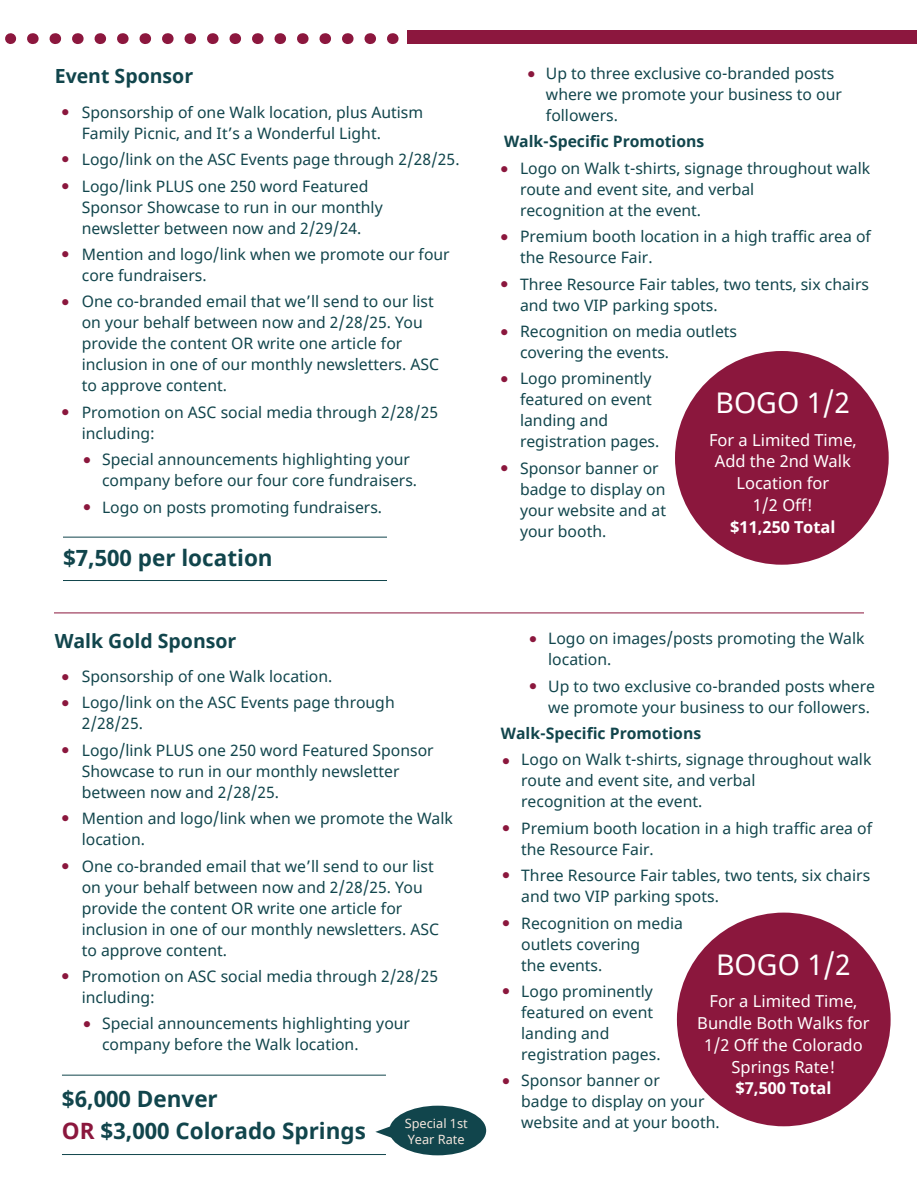
<style>
.page{position:relative;width:918px;height:1188px;background:#fff}
.page>*{position:absolute;margin:0;border:0;box-sizing:border-box;transform-origin:0 0}
.t1{font:28.5px "Noto Sans";color:#fff}
.t2{font:700 22.5px/31.5px "Noto Sans";color:#11454c}
.t3{font:700 19.5px "Noto Sans";color:#11454c}
.t4{font:16.5px/21.8px "Noto Sans";color:#fff;text-align:center}
.t5{font:700 16.5px "Noto Sans";color:#fff}
.t6{font:15.75px/21px "Noto Sans";color:#11454c}
.t7{font:700 15.75px "Noto Sans";color:#11454c}
.t8{font:12.75px/16.5px "Noto Sans";color:#f3e6dd}
.t9{font:10.5px "Wingdings";color:#8b173d}
.s1{color:#8b173d}
</style>
<div class="page">
<div style="left:408px;top:31px;width:509px;height:13px;background:#8c173e"></div>
<svg style="left:10px;top:33px;width:383px;height:11px"></svg>
<hr style="left:54px;top:613px;width:810px;height:1px;background:#8b173d">
<div style="left:675px;top:351px;width:214px;height:214px;background:#8b173d;border-radius:50%"></div>
<hr style="left:63px;top:537px;width:324px;height:1px;background:#11454c">
<hr style="left:63px;top:580px;width:324px;height:1px;background:#11454c">
<div style="left:677px;top:913px;width:214px;height:213px;background:#8b173d;border-radius:50%"></div>
<hr style="left:62px;top:1075px;width:324px;height:1px;background:#11454c">
<hr style="left:62px;top:1154px;width:324px;height:1px;background:#11454c">
<div style="left:389px;top:1106px;width:97px;height:49px;background:#11454c;border-radius:50%"></div>
<svg style="left:375px;top:1124px;width:17px;height:15px"></svg>
<p class="t3" style="left:55px;top:62px;width:140px">Event Sponsor</p>
<p class="t6" style="left:82px;top:102px;width:343px">Sponsorship of one Walk location, plus Autism<br>Family Picnic, and It’s a Wonderful Light.</p>
<p class="t6" style="left:82px;top:147px;width:379px;line-height:26.4px">Logo/link on the ASC Events page through 2/28/25.<br>Logo/link PLUS one 250 word Featured</p>
<p class="t6" style="left:82px;top:197px;width:302px">Sponsor Showcase to run in our monthly newsletter between now and 2/29/24.</p>
<p class="t6" style="left:82px;top:244px;width:370px">Mention and logo/link when we promote our four core fundraisers.</p>
<p class="t6" style="left:82px;top:292px;width:359px">One co-branded email that we’ll send to our list on your behalf between now and 2/28/25. You provide the content OR write one article for inclusion in one of our monthly newsletters. ASC to approve content.</p>
<p class="t6" style="left:82px;top:402px;width:358px">Promotion on ASC social media through 2/28/25 including:</p>
<p class="t6" style="left:102px;top:450px;width:317px">Special announcements highlighting your company before our four core fundraisers.</p>
<p class="t6" style="left:102px;top:497px;width:282px">Logo on posts promoting fundraisers.</p>
<p class="t9" style="left:62px;top:106px;width:9px">●</p>
<p class="t9" style="left:62px;top:154px;width:9px">●</p>
<p class="t9" style="left:62px;top:180px;width:9px">●</p>
<p class="t9" style="left:62px;top:249px;width:9px">●</p>
<p class="t9" style="left:62px;top:297px;width:9px">●</p>
<p class="t9" style="left:62px;top:407px;width:9px">●</p>
<p class="t9" style="left:83px;top:454px;width:9px">●</p>
<p class="t9" style="left:83px;top:502px;width:9px">●</p>
<h2 class="t2" style="left:63px;top:543px;width:211px">$7,500 per location</h2>
<p class="t3" style="left:55px;top:627px;width:183px">Walk Gold Sponsor</p>
<p class="t6" style="left:82px;top:664px;width:314px;line-height:26.4px">Sponsorship of one Walk location.<br>Logo/link on the ASC Events page through</p>
<p class="t6" style="left:82px;top:711px;width:353px;line-height:26.4px">2/28/25.<br>Logo/link PLUS one 250 word Featured Sponsor</p>
<p class="t6" style="left:82px;top:761px;width:319px">Showcase to run in our monthly newsletter between now and 2/28/25.</p>
<p class="t6" style="left:82px;top:809px;width:373px">Mention and logo/link when we promote the Walk location.</p>
<p class="t6" style="left:82px;top:856px;width:359px">One co-branded email that we’ll send to our list on your behalf between now and 2/28/25. You provide the content OR write one article for inclusion in one of our monthly newsletters. ASC to approve content.</p>
<p class="t6" style="left:82px;top:966px;width:358px">Promotion on ASC social media through 2/28/25 including:</p>
<p class="t6" style="left:102px;top:1014px;width:310px">Special announcements highlighting your company before the Walk location.</p>
<p class="t9" style="left:62px;top:671px;width:9px">●</p>
<p class="t9" style="left:62px;top:697px;width:9px">●</p>
<p class="t9" style="left:62px;top:744px;width:9px">●</p>
<p class="t9" style="left:62px;top:813px;width:9px">●</p>
<p class="t9" style="left:62px;top:861px;width:9px">●</p>
<p class="t9" style="left:62px;top:971px;width:9px">●</p>
<p class="t9" style="left:83px;top:1018px;width:9px">●</p>
<h2 class="t2" style="left:62px;top:1084px;width:306px">$6,000 Denver<br><span class="s1">OR</span> $3,000 Colorado Springs</h2>
<p class="t8" style="left:405px;top:1115px;width:64px">Special 1st<br>Year Rate</p>
<p class="t6" style="left:546px;top:63px;width:297px">Up to three exclusive co-branded posts where we promote your business to our followers.</p>
<p class="t7" style="left:504px;top:131px;width:202px">Walk-Specific Promotions</p>
<p class="t6" style="left:520px;top:158px;width:352px">Logo on Walk t-shirts, signage throughout walk route and event site, and verbal<br>recognition at the event.</p>
<p class="t6" style="left:520px;top:227px;width:352px">Premium booth location in a high traffic area of the Resource Fair.</p>
<p class="t6" style="left:520px;top:274px;width:351px">Three Resource Fair tables, two tents, six chairs and two VIP parking spots.</p>
<p class="t6" style="left:520px;top:321px;width:219px">Recognition on media outlets covering the events.</p>
<p class="t6" style="left:520px;top:369px;width:141px">Logo prominently featured on event landing and registration pages.</p>
<p class="t6" style="left:520px;top:458px;width:147px">Sponsor banner or badge to display on your website and at your booth.</p>
<p class="t9" style="left:528px;top:68px;width:9px">●</p>
<p class="t9" style="left:501px;top:164px;width:9px">●</p>
<p class="t9" style="left:501px;top:231px;width:9px">●</p>
<p class="t9" style="left:501px;top:279px;width:9px">●</p>
<p class="t9" style="left:501px;top:326px;width:9px">●</p>
<p class="t9" style="left:501px;top:374px;width:9px">●</p>
<h1 class="t1" style="left:715px;top:384px;width:136px">BOGO 1/2</h1>
<p class="t4" style="left:709px;top:429px;width:149px">For a Limited Time,<br>Add the 2nd Walk<br>Location for<br>1/2 Off!</p>
<p class="t5" style="left:730px;top:515px;width:107px">$11,250 Total</p>
<p class="t9" style="left:501px;top:462px;width:9px">●</p>
<p class="t6" style="left:548px;top:629px;width:318px">Logo on images/posts promoting the Walk location.</p>
<p class="t6" style="left:548px;top:676px;width:328px">Up to two exclusive co-branded posts where we promote your business to our followers.</p>
<p class="t7" style="left:501px;top:722px;width:202px">Walk-Specific Promotions</p>
<p class="t6" style="left:521px;top:750px;width:352px">Logo on Walk t-shirts, signage throughout walk route and event site, and verbal<br>recognition at the event.</p>
<p class="t6" style="left:521px;top:818px;width:352px">Premium booth location in a high traffic area of the Resource Fair.</p>
<p class="t6" style="left:521px;top:866px;width:351px">Three Resource Fair tables, two tents, six chairs and two VIP parking spots.</p>
<p class="t6" style="left:521px;top:913px;width:163px">Recognition on media outlets covering<br>the events.</p>
<p class="t6" style="left:521px;top:981px;width:141px">Logo prominently featured on event landing and registration pages.</p>
<p class="t6" style="left:521px;top:1071px;width:200px">Sponsor banner or<br>badge to display on your website and at your booth.</p>
<p class="t9" style="left:529px;top:634px;width:9px">●</p>
<p class="t9" style="left:529px;top:680px;width:9px">●</p>
<p class="t9" style="left:502px;top:755px;width:9px">●</p>
<p class="t9" style="left:502px;top:823px;width:9px">●</p>
<p class="t9" style="left:502px;top:870px;width:9px">●</p>
<p class="t9" style="left:502px;top:917px;width:9px">●</p>
<h1 class="t1" style="left:716px;top:945px;width:136px">BOGO 1/2</h1>
<p class="t4" style="left:697px;top:991px;width:174px">For a Limited Time,<br>Bundle Both Walks for<br>1/2 Off the Colorado<br>Springs Rate!</p>
<p class="t5" style="left:735px;top:1077px;width:98px">$7,500 Total</p>
<p class="t9" style="left:502px;top:986px;width:9px">●</p>
<p class="t9" style="left:502px;top:1076px;width:9px">●</p>
</div>
